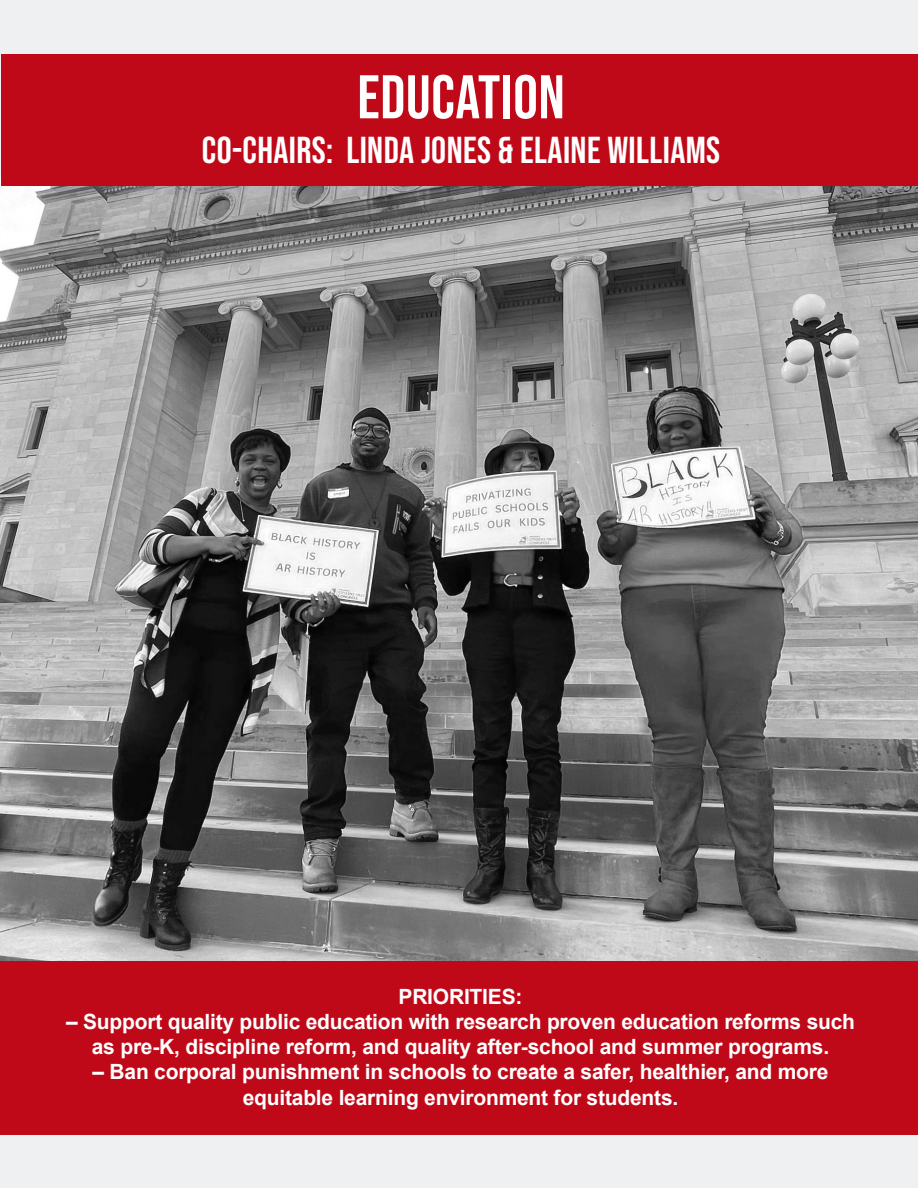
<style>
.page{position:relative;width:918px;height:1188px;background:#eff0f2}
.page>*{position:absolute;margin:0;border:0;box-sizing:border-box;transform-origin:0 0}
.t1{font:61.5px "Bebas Neue";letter-spacing:.01em;color:#fff}
.t2{font:37.5px "Bebas Neue";letter-spacing:.01em;color:#fff}
.t3{font:700 21px/25.2px "Arial";letter-spacing:-.01em;color:#fff;text-align:center}
</style>
<div class="page">
<img style="left:0;top:178px;width:918px;height:800px">
<div style="left:1px;top:54px;width:917px;height:66px;background:#bf0919"></div>
<div style="left:1px;top:120px;width:917px;height:65px;background:#bf0919"></div>
<div style="left:1px;top:961px;width:917px;height:108px;background:#bf0919"></div>
<div style="left:1px;top:1069px;width:917px;height:65px;background:#bf0919"></div>
<p class="t1" style="left:357px;top:62px;width:209px">EDUCATION</p>
<p class="t2" style="left:202px;top:129px;width:520px">CO-CHAIRS: LINDA JONES &amp; ELAINE WILLIAMS</p>
<p class="t3" style="left:399px;top:985px;width:125px">PRIORITIES:</p>
<p class="t3" style="left:66px;top:1010px;width:791px">– Support quality public education with research proven education reforms such as pre-K, discipline reform, and quality after-school and summer programs.</p>
<p class="t3" style="left:93px;top:1060px;width:738px">– Ban corporal punishment in schools to create a safer, healthier, and more equitable learning environment for students.</p>
</div>
